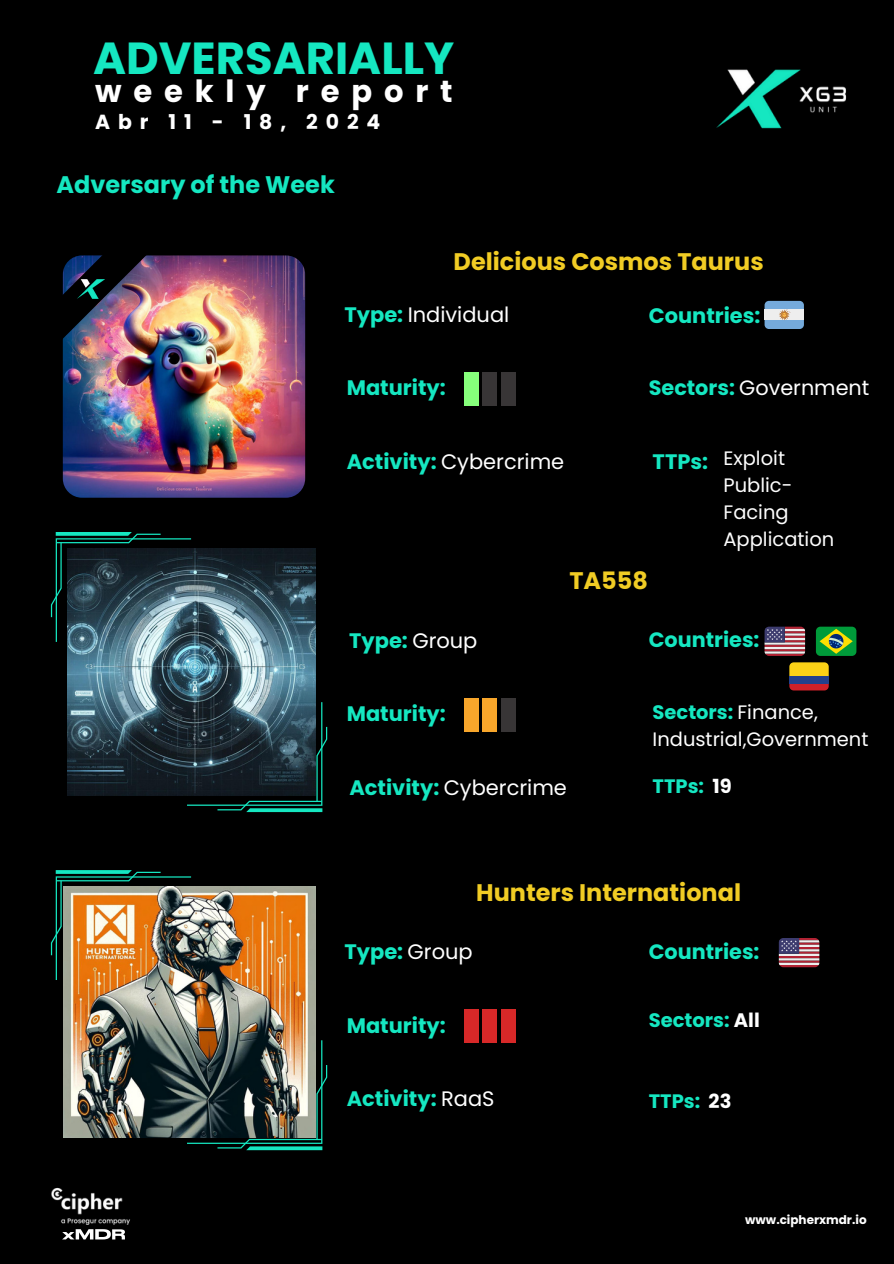
<style>
.page{position:relative;width:894px;height:1264px;background:#fff}
.page>*{position:absolute;margin:0;border:0;box-sizing:border-box;transform-origin:0 0}
.t1{font:700 44.85px "Poppins";color:#15e7c1}
.t2{font:700 30.6px "Poppins";letter-spacing:.385em;color:#fff}
.t3{font:700 24px "Poppins";color:#f1cc24}
.t4{font:700 24px "Poppins";color:#15e7c1}
.t5{font:700 21px "Poppins";color:#15e7c1}
.t6{font:21px "Poppins";color:#fff}
.t7{font:700 20.7px "Poppins";color:#15e7c1}
.t8{font:20.7px "Poppins";color:#fff}
.t9{font:700 20.4px "Poppins";letter-spacing:.385em;color:#fff}
.t10{font:19.5px/27px "Poppins";color:#fff}
.t11{font:19.5px/27px "Poppins";color:#fdfdfd}
.t12{font:700 19.5px "Poppins";color:#15e7c1}
.t13{font:700 12px "Poppins";color:#fff}
.s1{font-weight:700;color:#15e7c1}
.s2{font-weight:400;color:#fff}
.s3{color:#fff}
</style>
<div class="page">
<div style="left:0;top:0;width:893px;height:1263px;background:#000"></div>
<img style="left:51px;top:1187px;width:79px;height:38px">
<svg style="left:62px;top:1229px;width:63px;height:10px"></svg>
<div style="left:463px;top:372px;width:15px;height:34px;background:#86ff7b"></div>
<div style="left:482px;top:372px;width:14px;height:34px;background:#383536"></div>
<div style="left:501px;top:372px;width:14px;height:34px;background:#383536"></div>
<svg style="left:51px;top:870px;width:140px;height:110px"></svg>
<svg style="left:187px;top:1040px;width:140px;height:110px"></svg>
<div style="left:463px;top:1009px;width:15px;height:33px;background:#d72828"></div>
<div style="left:482px;top:1009px;width:14px;height:33px;background:#d72828"></div>
<div style="left:501px;top:1009px;width:14px;height:33px;background:#d72828"></div>
<img style="left:716px;top:69px;width:131px;height:60px">
<div style="left:463px;top:697px;width:15px;height:34px;background:#f8a62b"></div>
<div style="left:482px;top:697px;width:14px;height:34px;background:#f8a62b"></div>
<div style="left:501px;top:697px;width:14px;height:34px;background:#383536"></div>
<svg style="left:778px;top:938px;width:41px;height:29px"></svg>
<img style="left:63px;top:255px;width:242px;height:242px;border-radius:19px">
<img style="left:62px;top:255px;width:106px;height:106px">
<img style="left:76px;top:274px;width:30px;height:30px">
<svg style="left:51px;top:532px;width:140px;height:110px"></svg>
<svg style="left:187px;top:702px;width:140px;height:110px"></svg>
<svg style="left:764px;top:626px;width:40px;height:30px"></svg>
<img style="left:67px;top:548px;width:248px;height:247px">
<img style="left:64px;top:886px;width:251px;height:251px">
<div style="left:815px;top:626px;width:41px;height:30px;background:#009b3a;border-radius:4px"></div>
<svg style="left:819px;top:628px;width:33px;height:25px"></svg>
<svg style="left:789px;top:662px;width:39px;height:14px"></svg>
<div style="left:789px;top:676px;width:39px;height:8px;background:#22408c"></div>
<svg style="left:789px;top:684px;width:39px;height:6px"></svg>
<div style="left:764px;top:301px;width:39px;height:28px;background:#75aadb;border-radius:4px"></div>
<div style="left:764px;top:309px;width:39px;height:11px;background:#eee"></div>
<svg style="left:779px;top:309px;width:10px;height:11px"></svg>
<h5 class="t1" style="left:93px;top:27px;width:362px">ADVERSARIALLY</h5>
<h2 class="t2" style="left:95px;top:70px;width:359px">weekly report</h2>
<h2 class="t9" style="left:95px;top:107px;width:287px">Abr 11 - 18, 2024</h2>
<h4 class="t4" style="left:56px;top:168px;width:280px">Adversary of the Week</h4>
<h5 class="t3" style="left:453px;top:245px;width:311px">Delicious Cosmos Taurus</h5>
<p class="t6" style="left:344px;top:300px;width:166px"><span class="s1">Type:</span> Individual</p>
<h3 class="t5" style="left:648px;top:301px;width:113px">Countries:</h3>
<h1 class="t5" style="left:347px;top:373px;width:100px">Maturity:</h1>
<h4 class="t8" style="left:648px;top:373px;width:222px"><span class="s1">Sectors:</span> Government</h4>
<p class="t6" style="left:347px;top:447px;width:219px"><span class="s1">Activity:</span> Cybercrime</p>
<p class="t5" style="left:652px;top:447px;width:57px">TTPs:</p>
<h5 class="t11" style="left:723px;top:444px;width:112px">Exploit<br>Public-<br>Facing<br>Application</h5>
<h5 class="t5" style="left:349px;top:626px;width:130px">Type: <span class="s2">Group</span></h5>
<p class="t5" style="left:347px;top:699px;width:100px">Maturity:</p>
<h4 class="t3" style="left:569px;top:564px;width:80px">TA558</h4>
<p class="t7" style="left:648px;top:625px;width:112px">Countries:</p>
<h4 class="t10" style="left:652px;top:698px;width:217px"><span class="s1">Sectors:</span> Finance,<br>Industrial,Government</h4>
<p class="t6" style="left:349px;top:773px;width:219px"><span class="s1">Activity:</span> Cybercrime</p>
<p class="t12" style="left:652px;top:772px;width:81px">TTPs: <span class="s3">19</span></p>
<p class="t3" style="left:476px;top:875px;width:266px">Hunters International</p>
<h4 class="t5" style="left:344px;top:937px;width:130px">Type: <span class="s2">Group</span></h4>
<p class="t7" style="left:648px;top:937px;width:112px">Countries:</p>
<h4 class="t5" style="left:347px;top:1010px;width:100px">Maturity:</h4>
<h5 class="t12" style="left:648px;top:1006px;width:112px">Sectors: <span class="s3">All</span></h5>
<h5 class="t5" style="left:347px;top:1084px;width:149px">Activity: <span class="s2">RaaS</span></h5>
<h4 class="t12" style="left:648px;top:1087px;width:84px">TTPs: <span class="s3">23</span></h4>
<h5 class="t13" style="left:745px;top:1210px;width:123px">www.cipherxmdr.io</h5>
</div>
